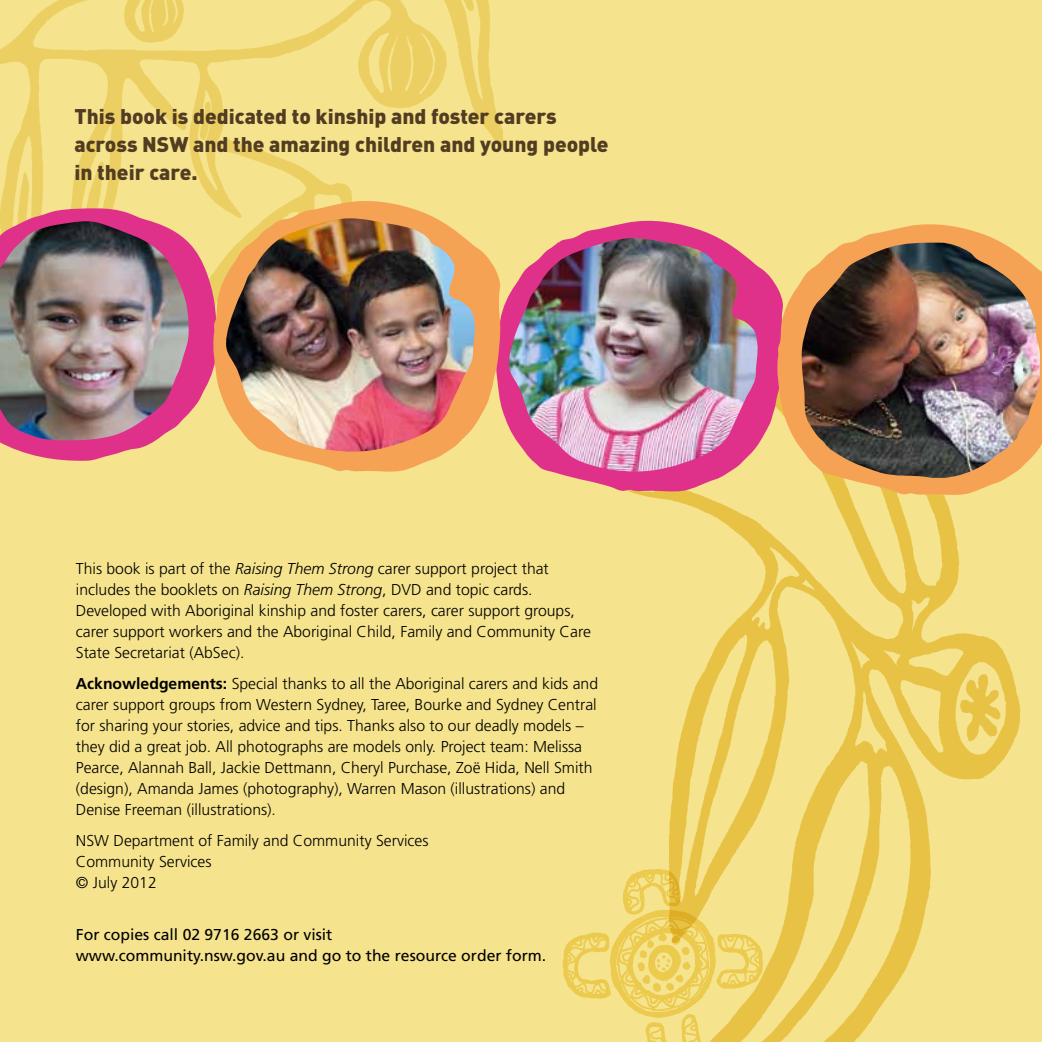
<style>
.page{position:relative;width:1042px;height:1042px;background:#f5e38d}
.page>*{position:absolute;margin:0;border:0;box-sizing:border-box;transform-origin:0 0}
.t1{font:900 21px/28px "DIN";color:#523c22}
.t2{font:300 15.75px/21px "Frutiger";color:#000}
.t3{font:15.75px/21px "Frutiger";color:#000}
.s1{font-style:italic}
.s2{font-weight:700}
</style>
<div class="page">
<img style="left:0;top:0;width:502px;height:208px">
<img style="left:562px;top:937px;width:15px;height:58px">
<img style="left:577px;top:492px;width:444px;height:550px">
<svg style="left:500px;top:220px;width:277px;height:272px"></svg>
<img style="left:508px;top:238px;width:250px;height:233px">
<svg style="left:0;top:208px;width:213px;height:253px;fill:#e0318a"></svg>
<img style="left:0;top:221px;width:189px;height:219px">
<svg style="left:213px;top:198px;width:287px;height:274px"></svg>
<img style="left:225px;top:218px;width:250px;height:234px">
<svg style="left:777px;top:224px;width:265px;height:272px"></svg>
<img style="left:801px;top:243px;width:240px;height:235px">
<h1 class="t1" style="left:74px;top:102px;width:536px">This book is dedicated to kinship and foster carers across NSW and the amazing children and young people in their care.</h1>
<p class="t2" style="left:76px;top:558px;width:516px">This book is part of the <span class="s1">Raising Them Strong</span> carer support project that includes the booklets on <span class="s1">Raising Them Strong</span>, DVD and topic cards.<br>Developed with Aboriginal kinship and foster carers, carer support groups, carer support workers and the Aboriginal Child, Family and Community Care State Secretariat (AbSec).</p>
<p class="t2" style="left:76px;top:673px;width:524px"><span class="s2">Acknowledgements:</span> Special thanks to all the Aboriginal carers and kids and carer support groups from Western Sydney, Taree, Bourke and Sydney Central for sharing your stories, advice and tips. Thanks also to our deadly models – they did a great job. All photographs are models only. Project team: Melissa Pearce, Alannah Ball, Jackie Dettmann, Cheryl Purchase, Zoë Hida, Nell Smith (design), Amanda James (photography), Warren Mason (illustrations) and Denise Freeman (illustrations).</p>
<p class="t2" style="left:76px;top:830px;width:354px">NSW Department of Family and Community Services<br>Community Services<br>© July 2012</p>
<p class="t3" style="left:76px;top:924px;width:472px">For copies call 02 9716 2663 or visit<br>www.community.nsw.gov.au and go to the resource order form.</p>
</div>
